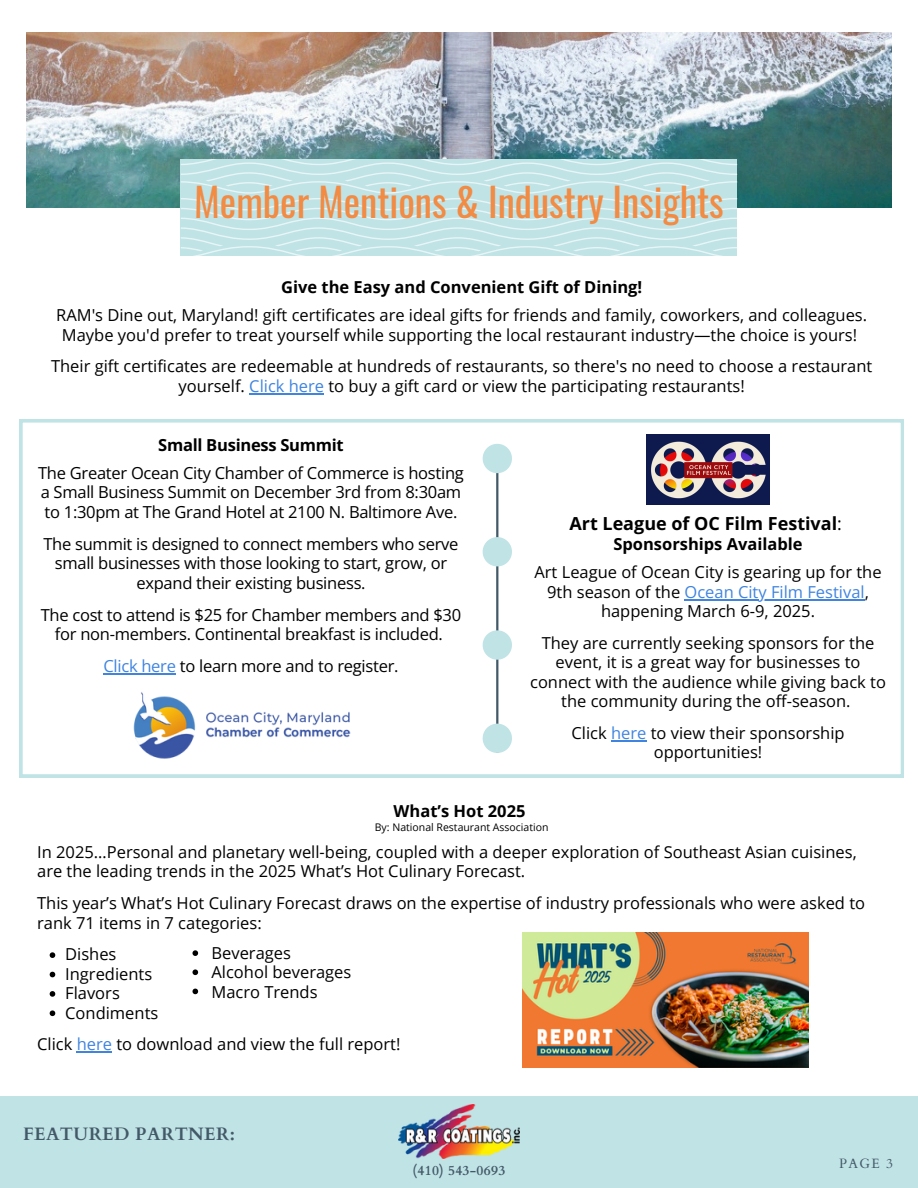
<style>
.page{position:relative;width:918px;height:1188px;background:#fff}
.page>*{position:absolute;margin:0;border:0;box-sizing:border-box;transform-origin:0 0}
.t1{font:39px "Oswald";color:#f28b43}
.t2{font:700 18px "Open Sans";color:#000}
.t3{font:700 18px "Cardo";letter-spacing:.02em;color:#435967}
.t4{font:16.5px/19.4px "Open Sans";color:#000;text-align:center}
.t5{font:700 16.5px "Open Sans";color:#000}
.t6{font:700 13.65px "Cardo";letter-spacing:.02em;color:#435967}
.t7{font:13.5px "Cardo";color:#435967}
.t8{font:10.5px "Open Sans";color:#000}
.s1{color:#3f84df}
.s2{font-weight:400}
</style>
<div class="page">
<img style="left:26px;top:32px;width:865px;height:175px">
<div style="left:0;top:1096px;width:918px;height:92px;background:#c0e3e6"></div>
<img style="left:398px;top:1105px;width:122px;height:54px">
<svg style="left:19px;top:419px;width:885px;height:359px"></svg>
<hr style="left:496px;top:445px;width:2px;height:308px;background:#435967">
<svg style="left:483px;top:630px;width:29px;height:30px"></svg>
<svg style="left:181px;top:159px;width:556px;height:407px"></svg>
<svg style="left:483px;top:724px;width:29px;height:29px"></svg>
<img style="left:129px;top:691px;width:244px;height:71px">
<hr style="left:103px;top:674px;width:73px;height:1px;background:#3f84df">
<img style="left:646px;top:435px;width:124px;height:70px">
<hr style="left:685px;top:599px;width:180px;height:1px;background:#3f84df">
<hr style="left:611px;top:740px;width:35px;height:1px;background:#3f84df">
<svg style="left:50px;top:952px;width:5px;height:6px"></svg>
<svg style="left:50px;top:972px;width:5px;height:5px"></svg>
<svg style="left:50px;top:991px;width:5px;height:6px"></svg>
<svg style="left:50px;top:1010px;width:5px;height:6px"></svg>
<hr style="left:77px;top:1052px;width:35px;height:1px;background:#3f84df">
<img style="left:522px;top:932px;width:286px;height:135px">
<svg style="left:193px;top:950px;width:5px;height:6px"></svg>
<svg style="left:193px;top:969px;width:5px;height:6px"></svg>
<svg style="left:193px;top:989px;width:5px;height:5px"></svg>
<hr style="left:249px;top:393px;width:75px;height:1px;background:#3f84df">
<p class="t1" style="left:194px;top:172px;width:531px">Member Mentions &amp; Industry Insights</p>
<p class="t5" style="left:281px;top:275px;width:363px">Give the Easy and Convenient Gift of Dining!</p>
<p class="t4" style="left:56px;top:305px;width:813px">RAM's Dine out, Maryland! gift certificates are ideal gifts for friends and family, coworkers, and colleagues.<br>Maybe you'd prefer to treat yourself while supporting the local restaurant industry—the choice is yours!</p>
<p class="t4" style="left:51px;top:356px;width:823px">Their gift certificates are redeemable at hundreds of restaurants, so there's no need to choose a restaurant yourself. <span class="s1">Click here</span> to buy a gift card or view the participating restaurants!</p>
<h1 class="t5" style="left:158px;top:433px;width:187px">Small Business Summit</h1>
<h3 class="t4" style="left:38px;top:463px;width:427px;text-align:left">The Greater Ocean City Chamber of Commerce is hosting a Small Business Summit on December 3rd from 8:30am to 1:30pm at The Grand Hotel at 2100 N. Baltimore Ave.</h3>
<h4 class="t4" style="left:43px;top:534px;width:416px">The summit is designed to connect members who serve small businesses with those looking to start, grow, or expand their existing business.</h4>
<p class="t4" style="left:41px;top:605px;width:422px">The cost to attend is $25 for Chamber members and $30 for non-members. Continental breakfast is included.</p>
<h3 class="t4" style="left:103px;top:656px;width:297px"><span class="s1">Click here</span> to learn more and to register.</h3>
<h4 class="t2" style="left:569px;top:511px;width:274px">Art League of OC Film Festival<span class="s2">:</span></h4>
<h4 class="t5" style="left:613px;top:533px;width:191px">Sponsorships Available</h4>
<h4 class="t4" style="left:534px;top:562px;width:349px">Art League of Ocean City is gearing up for the<br>9th season of the <span class="s1">Ocean City Film Festival</span>,</h4>
<h4 class="t4" style="left:542px;top:595px;width:334px;line-height:32px">happening March 6-9, 2025.<br>They are currently seeking sponsors for the</h4>
<h4 class="t4" style="left:556px;top:652px;width:307px">event, it is a great way for businesses to</h4>
<h4 class="t4" style="left:530px;top:672px;width:357px">connect with the audience while giving back to the community during the off-season.</h4>
<h4 class="t4" style="left:572px;top:723px;width:275px">Click <span class="s1">here</span> to view their sponsorship</h4>
<p class="t4" style="left:654px;top:742px;width:110px">opportunities!</p>
<p class="t5" style="left:394px;top:800px;width:133px">What’s Hot 2025</p>
<p class="t8" style="left:375px;top:820px;width:175px">By: National Restaurant Association</p>
<p class="t4" style="left:37px;top:842px;width:821px;text-align:left">In 2025…Personal and planetary well-being, coupled with a deeper exploration of Southeast Asian cuisines, are the leading trends in the 2025 What’s Hot Culinary Forecast.</p>
<p class="t4" style="left:37px;top:893px;width:829px;text-align:left">This year’s What’s Hot Culinary Forecast draws on the expertise of industry professionals who were asked to rank 71 items in 7 categories:</p>
<h4 class="t4" style="left:65px;top:944px;width:53px">Dishes</h4>
<h4 class="t4" style="left:65px;top:964px;width:89px">Ingredients</h4>
<h4 class="t4" style="left:65px;top:983px;width:56px">Flavors</h4>
<h4 class="t4" style="left:65px;top:1003px;width:95px">Condiments</h4>
<p class="t4" style="left:37px;top:1034px;width:365px">Click <span class="s1">here</span> to download and view the full report!</p>
<p class="t4" style="left:212px;top:943px;width:81px">Beverages</p>
<h4 class="t4" style="left:212px;top:962px;width:141px">Alcohol beverages</h4>
<h4 class="t4" style="left:212px;top:982px;width:108px">Macro Trends</h4>
<p class="t3" style="left:23px;top:1123px;width:213px">FEATURED PARTNER:</p>
<p class="t6" style="left:413px;top:1162px;width:94px">(410) 543-0693</p>
<p class="t7" style="left:839px;top:1155px;width:55px">PAGE 3</p>
</div>
